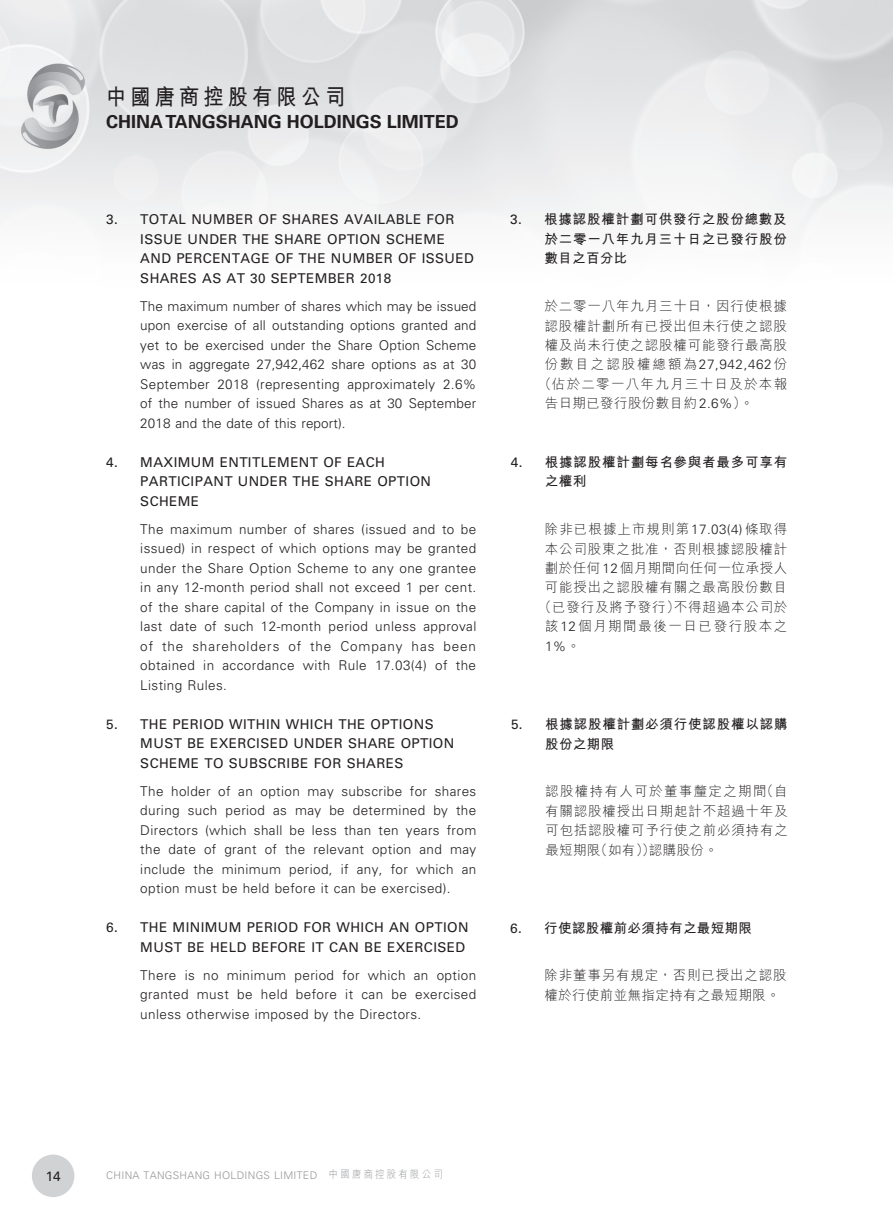
<style>
.page{position:relative;width:893px;height:1212px;background:#fff}
.page>*{position:absolute;margin:0;border:0;box-sizing:border-box;transform-origin:0 0}
.t1{font:700 22.5px "M Hei HK";letter-spacing:.2em;color:#231f20;scale:.9 1}
.t2{font:700 18px "Univers";color:#231f20}
.t3{font:300 13.5px/19.5px "Univers";letter-spacing:.03em;color:#231f20;text-align:justify}
.t4{font:13.5px/19.5px "Univers";letter-spacing:.03em;color:#231f20}
.t5{font:300 13.5px/19.5px "M Hei HK";letter-spacing:.06em;color:#231f20;text-align:center}
.t6{font:700 13.5px/19.5px "M Hei HK";letter-spacing:.06em;color:#231f20}
.t7{font:300 13.5px/19.5px "M Hei HK";letter-spacing:.03em;color:#231f20}
.t8{font:300 13.5px "M Hei HK";letter-spacing:.14em;color:#231f20}
.t9{font:300 13.5px "M Hei HK";letter-spacing:.095em;color:#231f20}
.t10{font:700 13.5px "M Hei HK";letter-spacing:.03em;color:#231f20}
.t11{font:300 10.5px "Univers";letter-spacing:.03em;color:#939598}
.s1{font-family:"Univers";font-weight:400}
.s2{font-family:"Univers"}
.s3{font-family:"M Hei HK"}
</style>
<div class="page">
<img style="left:0;top:0;width:893px;height:1197px">
<div style="left:32px;top:1154px;width:42px;height:43px;background:#d1d2d4;border-radius:50%"></div>
<h1 class="t1" style="left:106px;top:81px;width:267px">中國唐商控股有限公司</h1>
<h2 class="t2" style="left:106px;top:111px;width:354px">CHINA TANGSHANG HOLDINGS LIMITED</h2>
<p class="t4" style="left:140px;top:210px;width:335px;text-indent:-34px">3. TOTAL NUMB ER OF SHARES AVAILABLE FOR ISSUE UNDER THE SHARE OPTION SCHEME AND PERCENTAGE OF THE NUMBER OF ISSUED SHARES AS AT 30 SEPTEMBER 2018</p>
<p class="t3" style="left:140px;top:296px;width:338px">The maximum number of shares which may be issued upon exercise of all outstanding options granted and yet to be exercised under the Share Option Scheme was in aggregate 27,942,462 share options as at 30<br>September 2018 (representing approximately 2.6% of the number of issued Shares as at 30 September 2018 and the date of this report).</p>
<p class="t4" style="left:140px;top:452px;width:292px;text-indent:-34px">4. MAXIM UM ENTITLEM ENT OF EACH<br>PARTICIPANT UNDER THE SHARE OPTION<br>SCHEME</p>
<p class="t3" style="left:140px;top:519px;width:338px">The maximum number of shares (issued and to be issued) in respect of which options may be granted under the Share Option Scheme to any one grantee in any 12-month period shall not exceed 1 per cent. of the share capital of the Company in issue on the last date of such 12-month period unless approval of the shareholders of the Company has been obtained in accordance with Rule 17.03(4) of the Listing Rules.</p>
<p class="t4" style="left:140px;top:714px;width:315px;text-indent:-34px">5. THE PERIOD WITHIN WHICH THE OPTIONS<br>M UST BE EXERCISED UNDER SHARE OPTION<br>SCHEM E TO SUBSCRIBE FOR SHARES</p>
<p class="t3" style="left:140px;top:781px;width:338px">The holder of an option may subscribe for shares during such period as may be determined by the Directors (which shall be less than ten years from the date of grant of the relevant option and may include the minimum period, if any, for which an option must be held before it can be exercised).</p>
<p class="t4" style="left:106px;top:918px;width:364px;text-align:right">6. THE M INIM UM PERIOD FOR WHICH AN OPTION<br>M UST BE HELD BEFORE IT CAN BE EXERCISED</p>
<p class="t3" style="left:140px;top:965px;width:337px">There is no minimum period for which an option granted must be held before it can be exercised unless otherwise imposed by the Directors.</p>
<p class="t6" style="left:544px;top:209px;width:244px;text-align:justify;text-indent:-34px"><span class="s1">3.</span> 根據認股權計劃可供發行之股份總數及於二零一八年九月三十日之已發行股份數目之百分比</p>
<p class="t5" style="left:544px;top:296px;width:244px">於二零一八年九月三十日，因行使根據</p>
<p class="t5" style="left:545px;top:315px;width:244px">認股權計劃所有已授出但未行使之認股</p>
<p class="t5" style="left:545px;top:335px;width:244px">權及尚未行使之認股權可能發行最高股</p>
<p class="t8" style="left:545px;top:355px;width:244px">份數目之認股權總額為<span class="s2">27,942,462</span>份</p>
<p class="t9" style="left:538px;top:375px;width:251px">（佔於二零一八年九月三十日及於本報</p>
<p class="t7" style="left:545px;top:393px;width:210px">告日期已發行股份數目約<span class="s2">2.6%</span>）。</p>
<p class="t6" style="left:545px;top:451px;width:244px;text-indent:-34px"><span class="s1">4.</span> 根據認股權計劃每名參與者最多可享有之權利</p>
<p class="t5" style="left:538px;top:519px;width:251px">除非已根據上市規則第<span class="s2">17.03(4)</span>條取得本公司股東之批准，否則根據認股權計劃於任何<span class="s2">12</span>個月期間向任何一位承授人可能授出之認股權有關之最高股份數目（已發行及將予發行）不得超過本公司於該<span class="s2">12</span>個月期間最後一日已發行股本之</p>
<p class="t3" style="left:545px;top:636px;width:37px">1%<span class="s3">。</span></p>
<p class="t6" style="left:545px;top:713px;width:244px;text-indent:-34px"><span class="s1">5.</span> 根據認股權計劃必須行使認股權以認購股份之期限</p>
<p class="t5" style="left:545px;top:781px;width:244px;text-align:justify">認股權持有人可於董事釐定之期間（自有關認股權授出日期起計不超過十年及可包括認股權可予行使之前必須持有之最短期限（如有））認購股份。</p>
<p class="t10" style="left:510px;top:918px;width:243px"><span class="s1">6.</span> 行使認股權前必須持有之最短期限</p>
<p class="t7" style="left:544px;top:965px;width:244px">除非董事另有規定，否則已授出之認股權於行使前並無指定持有之最短期限。</p>
<p class="t4" style="left:46px;top:1166px;width:16px">14</p>
<p class="t11" style="left:106px;top:1168px;width:338px">CHINA TANGSHANG HOLDINGS LIMITED <span class="s3">中國唐商控股有限公司</span></p>
</div>
